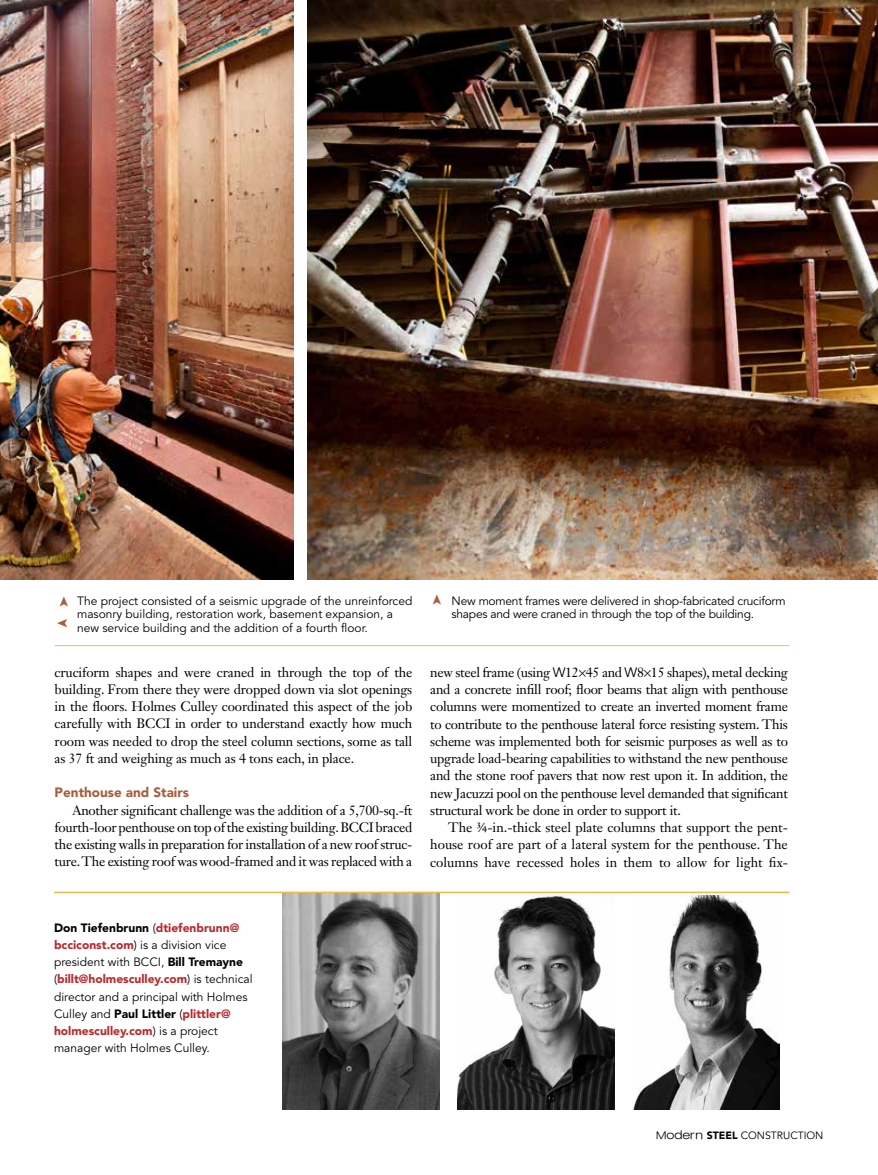
<style>
.page{position:relative;width:878px;height:1175px;background:#fff}
.page>*{position:absolute;margin:0;border:0;box-sizing:border-box;transform-origin:0 0}
.t1{font:13.5px/17.2px "Janson Text LT Std";letter-spacing:-.015em;color:#000;text-align:justify}
.t2{font:900 13.5px "Avenir LT Std";color:#a75e3e}
.t3{font:12px/17.2px "Avenir LT Std";color:#000}
.t4{font:12px/13.5px "Avenir LT Std";letter-spacing:-.02em;color:#000}
.t5{font:10.5px "Avenir LT Std";color:#000}
.s1{font-family:"Avenir LT Std"}
.s2{font-weight:900}
.s3{font-weight:900;color:#b8292f}
.s4{font-family:"Helvetica Neue LT";font-weight:300;font-stretch:expanded}
.s5{font-family:"Helvetica Neue LT";font-weight:300;font-stretch:expanded;font-size:12px}
</style>
<div class="page">
<img style="left:308px;top:0;width:570px;height:579px">
<img style="left:0;top:0;width:293px;height:579px">
<img style="left:282px;top:893px;width:157px;height:216px">
<img style="left:457px;top:893px;width:157px;height:216px">
<img style="left:633px;top:895px;width:146px;height:214px">
<hr style="left:54px;top:891px;width:735px;height:2px;background:#f1b94a">
<hr style="left:55px;top:645px;width:734px;height:1px;background:#f1b94a">
<p class="t3" style="left:77px;top:594px;width:337px;line-height:13.5px">The project consisted of a seismic upgrade of the unreinforced masonry building, restoration work, basement expansion, a new service building and the addition of a fourth floor.</p>
<p class="t1" style="left:55px;top:663px;width:359px">cruciform shapes and were craned in through the top of the building. From there they were dropped down via slot openings in the floors. Holmes Culley coordinated this aspect of the job carefully with BCCI in order to understand exactly how much room was needed to drop the steel column sections, some as tall as 37 ft and weighing as much as 4 tons each, in place.</p>
<p class="t2" style="left:55px;top:784px;width:136px">Penthouse and Stairs</p>
<p class="t1" style="left:55px;top:801px;width:359px;text-indent:18px">Another significant challenge was the addition of a 5,700-sq.-ft fourth-loor penthouse on top of the existing building. BCCI braced the existing walls in preparation for installation of a new roof struc&shy;ture. The existing roof was wood-framed and it was replaced with a</p>
<p class="t4" style="left:451px;top:594px;width:336px">N ew moment frames were delivered in shop-fabricated cruciform shapes and were craned in through the top of the building.</p>
<p class="t1" style="left:430px;top:663px;width:359px">new steel frame (using <span class="s1">W</span>12 45 and <span class="s1">W</span>8 15 shapes), metal decking and a concrete infill roof; floor beams that align with penthouse columns were momentized to create an inverted moment frame to contribute to the penthouse lateral force resisting system. This scheme was implemented both for seismic purposes as well as to upgrade load-bearing capabilities to withstand the new penthouse and the stone roof pavers that now rest upon it. In addition, the new Jacuzzi pool on the penthouse level demanded that significant structural work be done in order to support it.</p>
<p class="t1" style="left:430px;top:818px;width:359px;text-indent:18px">The ¾-in.-thick steel plate columns that support the pent&shy;house roof are part of a lateral system for the penthouse. The columns have recessed holes in them to allow for light fix-</p>
<p class="t3" style="left:54px;top:919px;width:200px"><span class="s2">Don Tiefenbrunn</span> (<span class="s3">dtiefenbrunn@ bcciconst.com</span>) is a division vice president with BCCI , <span class="s2">Bill Tremayne </span>(<span class="s3">billt@holmesculley.com</span>) is technical director and a principal with Holmes Culley and <span class="s2">Paul Littler</span> (<span class="s3">plittler@ holmesculley.com</span>) is a project manager with Holmes Culley.</p>
<p class="t5" style="left:656px;top:1129px;width:169px"><span class="s4">M</span><span class="s5">odern</span> <span class="s2">STEEL</span> CONSTRUCTION</p>
</div>
